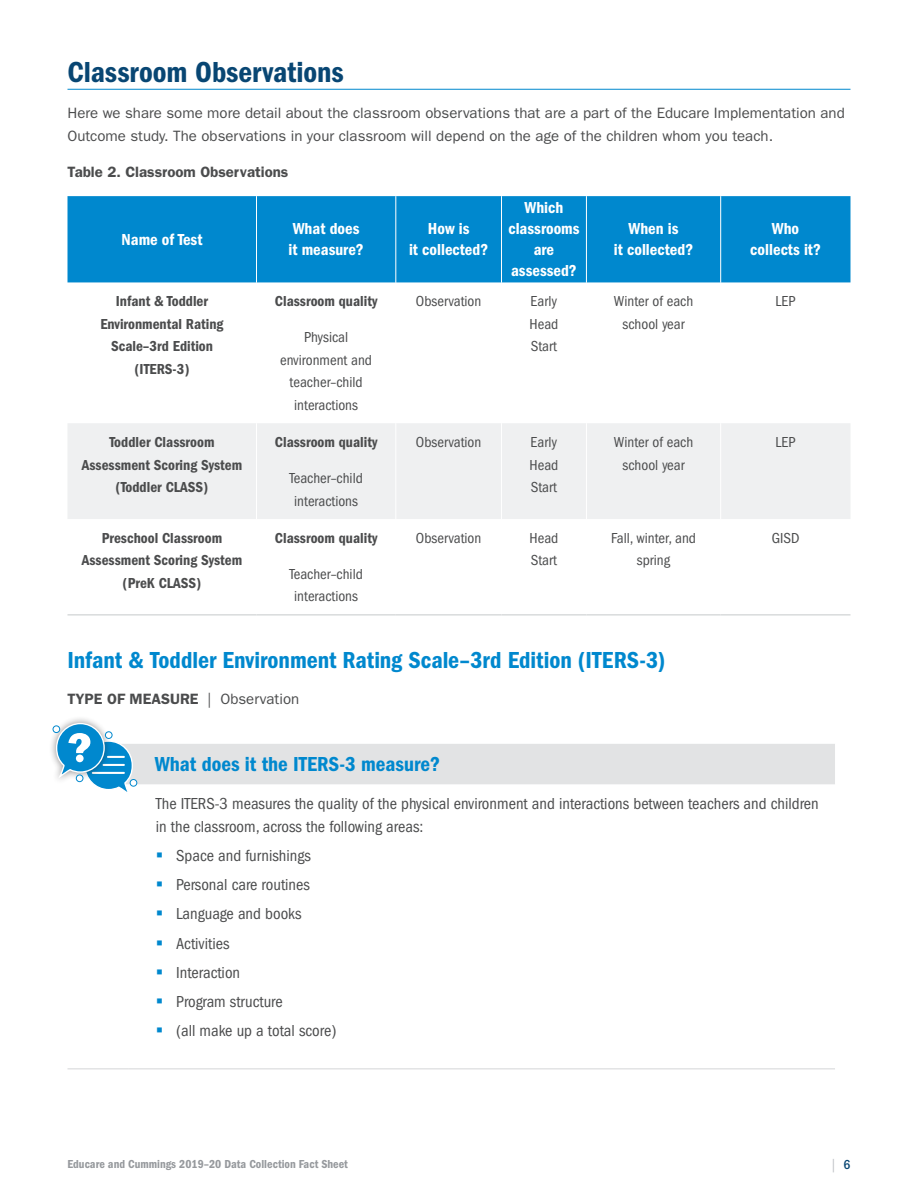
<style>
.page{position:relative;width:918px;height:1188px;background:#fff}
.page>*{position:absolute;margin:0;border:0;box-sizing:border-box;transform-origin:0 0}
.t1{font:30px "ITC Franklin Gothic Std Dm Cd";color:#084673}
.t2{font:24px "ITC Franklin Gothic Std Dm Cd";letter-spacing:-.005em;color:#0088ce}
.Q_Q--Q{font:21px "ITC Franklin Gothic Std Dm Cd";color:#0088ce}
.Q_A--A{font:condensed 16.5px/22.5px "ITC Franklin Gothic Std";color:#4b4c4d}
.t3{font:16.5px/21px "ITC Franklin Gothic Std Dm Cd";color:#fff;text-align:center}
.t4{font:condensed 15px/22.5px "ITC Franklin Gothic Std";color:#4b4c4d;text-align:center}
.t5{font:15px/22.5px "ITC Franklin Gothic Std Dm Cd";color:#4b4c4d;text-align:center}
.Paragraph{font:15px/22.5px "ITC Franklin Gothic Std";color:#4b4c4d}
.Paragraph-2{font:600 15px "ITC Franklin Gothic Std";color:#4b4c4d}
.t6{font:13.5px "ITC Franklin Gothic Std Bk X Cp";color:#babdc2}
.t7{font:12px "ITC Franklin Gothic Std Dm Cd";color:#96999d}
.s1{font-weight:400}
.s2{font-family:"ITC Franklin Gothic Std";font-weight:500;font-stretch:condensed;color:#084673}
</style>
<div class="page">
<hr style="left:68px;top:89px;width:782px;height:1px;background:#0088ce">
<div style="left:68px;top:196px;width:782px;height:86px;background:#0088ce"></div>
<div style="left:68px;top:423px;width:782px;height:96px;background:#eff0f1"></div>
<hr style="left:256px;top:196px;width:1px;height:86px;background:#fff">
<hr style="left:396px;top:196px;width:1px;height:86px;background:#fff">
<hr style="left:501px;top:196px;width:1px;height:86px;background:#fff">
<hr style="left:586px;top:196px;width:1px;height:86px;background:#fff">
<hr style="left:720px;top:196px;width:1px;height:86px;background:#fff">
<hr style="left:256px;top:423px;width:1px;height:96px;background:#fff">
<hr style="left:396px;top:423px;width:1px;height:96px;background:#fff">
<hr style="left:501px;top:423px;width:1px;height:96px;background:#fff">
<hr style="left:586px;top:423px;width:1px;height:96px;background:#fff">
<hr style="left:720px;top:423px;width:1px;height:96px;background:#fff">
<hr style="left:68px;top:614px;width:188px;height:2px;background:#d9dbdc">
<hr style="left:256px;top:614px;width:140px;height:2px;background:#d9dbdc">
<hr style="left:396px;top:614px;width:105px;height:2px;background:#d9dbdc">
<hr style="left:501px;top:614px;width:85px;height:2px;background:#d9dbdc">
<hr style="left:586px;top:614px;width:135px;height:2px;background:#d9dbdc">
<hr style="left:721px;top:614px;width:129px;height:2px;background:#d9dbdc">
<hr style="left:68px;top:1068px;width:61px;height:2px;background:#e2e3e4">
<hr style="left:129px;top:1068px;width:706px;height:2px;background:#e2e3e4">
<div style="left:49px;top:716px;width:63px;height:69px;background:#231f20;opacity:.5"></div>
<div style="left:53px;top:726px;width:7px;height:7px;border:1px solid #0088ce;border-radius:50%"></div>
<svg style="left:55px;top:722px;width:780px;height:70px"></svg>
<svg style="left:75px;top:754px;width:10px;height:10px"></svg>
<div style="left:76px;top:755px;width:8px;height:7px;background:#fff;border-radius:50%"></div>
<h1 class="t1" style="left:68px;top:55px;width:278px">Classroom Observations</h1>
<p class="Paragraph" style="left:68px;top:102px;width:779px">Here we share some more detail about the classroom observations that are a part of the Educare Implementation and<br>Outcome study. The observations in your classroom will depend on the age of the children whom you teach.</p>
<p class="Paragraph-2" style="left:68px;top:163px;width:222px">Table 2. Classroom Observations</p>
<p class="t3" style="left:122px;top:229px;width:82px">Name of Test</p>
<p class="t3" style="left:288px;top:219px;width:77px;text-align:left">What does it measure?</p>
<p class="t3" style="left:409px;top:219px;width:81px">How is<br>it collected?</p>
<p class="t3" style="left:508px;top:198px;width:73px">Which classrooms are assessed?</p>
<p class="t3" style="left:614px;top:219px;width:81px">When is<br>it collected?</p>
<p class="t3" style="left:750px;top:219px;width:72px">Who collects it?</p>
<p class="t5" style="left:100px;top:290px;width:125px">Infant &amp; Toddler<br>Environmental Rating<br>Scale–3rd Edition (ITERS-3)</p>
<p class="t5" style="left:275px;top:290px;width:104px">Classroom quality</p>
<p class="t4" style="left:280px;top:326px;width:93px">Physical environment and teacher–child interactions</p>
<p class="t5" style="left:82px;top:431px;width:162px">Toddler Classroom<br>Assessment Scoring System (Toddler CLASS)</p>
<p class="t5" style="left:275px;top:431px;width:104px">Classroom quality</p>
<p class="t4" style="left:289px;top:467px;width:75px">Teacher–child interactions</p>
<p class="t5" style="left:82px;top:527px;width:162px">Preschool Classroom<br>Assessment Scoring System (PreK CLASS)</p>
<p class="t5" style="left:275px;top:527px;width:104px">Classroom quality</p>
<p class="t4" style="left:289px;top:563px;width:75px">Teacher–child interactions</p>
<p class="t4" style="left:416px;top:290px;width:67px">Observation</p>
<p class="t4" style="left:530px;top:290px;width:30px;text-align:justify">Early Head Start</p>
<p class="t4" style="left:614px;top:290px;width:81px">Winter of each school year</p>
<p class="t4" style="left:776px;top:290px;width:21px">LEP</p>
<p class="t4" style="left:416px;top:431px;width:67px">Observation</p>
<p class="t4" style="left:530px;top:431px;width:30px;text-align:justify">Early Head Start</p>
<p class="t4" style="left:614px;top:431px;width:81px">Winter of each school year</p>
<p class="t4" style="left:776px;top:431px;width:21px">LEP</p>
<p class="t4" style="left:416px;top:527px;width:67px">Observation</p>
<p class="t4" style="left:530px;top:527px;width:30px;text-align:left">Head<br>Start</p>
<p class="t4" style="left:611px;top:527px;width:86px">Fall, winter, and spring</p>
<p class="t4" style="left:772px;top:527px;width:29px">GISD</p>
<h2 class="t2" style="left:68px;top:646px;width:599px">Infant &amp; Toddler Environment Rating Scale–3rd Edition (ITERS-3)</h2>
<p class="Paragraph-2" style="left:68px;top:690px;width:233px">TYPE OF MEASURE <span class="s1">| Observation</span></p>
<p class="Q_Q--Q" style="left:155px;top:752px;width:287px">What does it the ITERS-3 measure?</p>
<p class="Q_A--A" style="left:156px;top:793px;width:664px">The ITERS-3 measures the quality of the physical environment and interactions between teachers and children in the classroom, across the following areas:</p>
<p class="Q_A--A" style="left:176px;top:844px;width:136px">Space and furnishings</p>
<p class="Q_A--A" style="left:176px;top:874px;width:135px">Personal care routines</p>
<p class="Q_A--A" style="left:176px;top:903px;width:127px">Language and books</p>
<p class="Q_A--A" style="left:176px;top:932px;width:55px">Activities</p>
<p class="Q_A--A" style="left:176px;top:961px;width:66px">Interaction</p>
<p class="Q_A--A" style="left:176px;top:991px;width:108px">Program structure</p>
<p class="Q_A--A" style="left:176px;top:1020px;width:162px">(all make up a total score)</p>
<p class="t7" style="left:68px;top:1157px;width:282px">Educare and Cummings 2019–20 Data Collection Fact Sheet</p>
<p class="t6" style="left:830px;top:1158px;width:22px">| <span class="s2">6</span></p>
</div>
